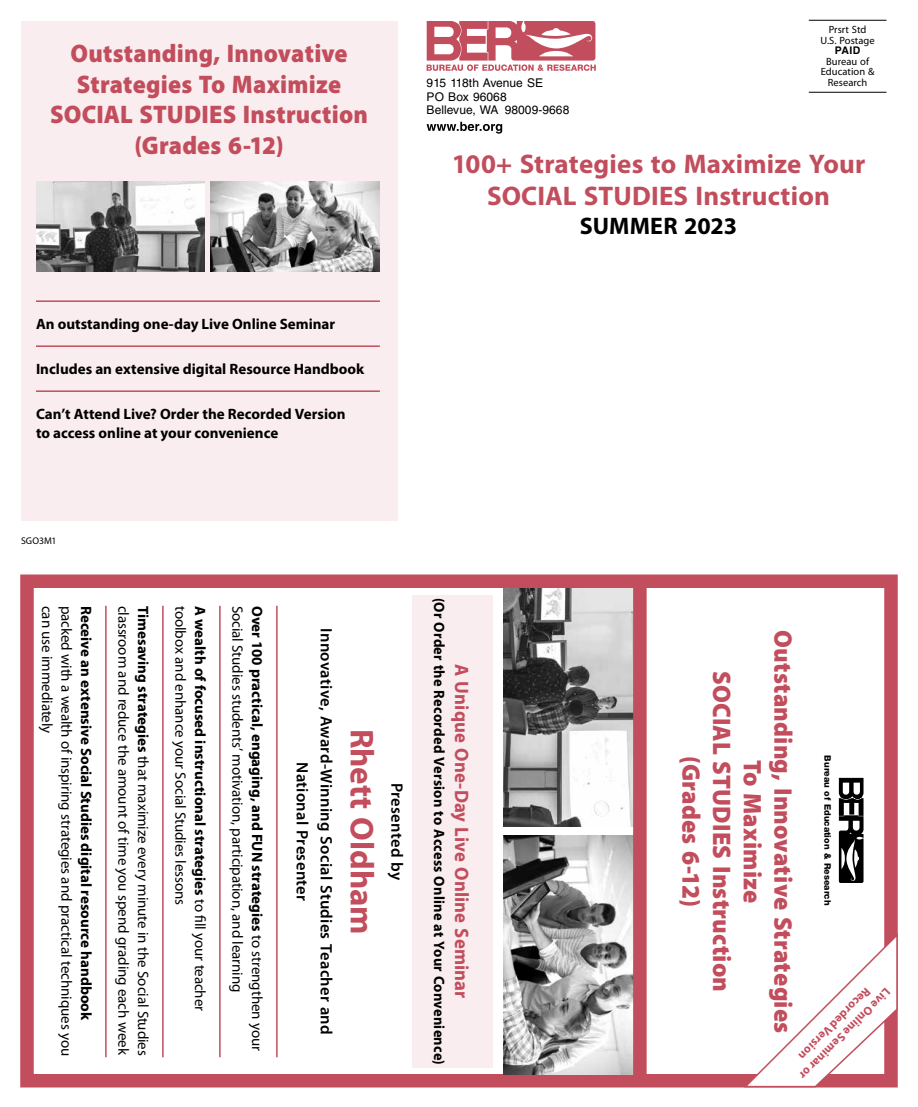
<style>
.page{position:relative;width:918px;height:1107px;background:#fff}
.page>*{position:absolute;margin:0;border:0;box-sizing:border-box;transform-origin:0 0}
.t1{font:700 33px "Myriad Pro";letter-spacing:-.005em;color:#c24d5c}
.t2{font:700 27px/32.4px "Myriad Pro";letter-spacing:.005em;color:#c24d5c;text-align:center}
.t3{font:900 25.5px/30.6px "Myriad Pro";letter-spacing:.01em;color:#c24d5c;text-align:center;scale:.95 1}
.t4{font:900 25.5px/30.6px "Myriad Pro";letter-spacing:.01em;color:#c24d5c;text-align:center;scale:.96 1}
.t5{font:700 24px "Myriad Pro";color:#000}
.t6{font:700 19.5px "Myriad Pro";letter-spacing:.01em;color:#c24d5c;scale:.96 1}
.t7{font:600 16.5px/24px "Myriad Pro";letter-spacing:.015em;color:#000;text-align:center}
.t8{font:700 15px/19.5px "Myriad Pro";color:#000}
.t9{font:15px "Myriad Pro";letter-spacing:-.005em;color:#000}
.t10{font:700 15px "Myriad Pro";color:#000;scale:.96 1}
.t11{font:12px/13.5px "Helvetica LT Std";letter-spacing:.005em;color:#000}
.t12{font:700 12px "Myriad Pro";color:#c24d5c}
.t13{font:10.5px/10.5px "Myriad Pro";letter-spacing:.005em;color:#000;text-align:center}
.t14{font:700 10.5px "Helvetica LT Std";color:#000}
.t15{font:9.75px "Myriad Pro";letter-spacing:.005em;color:#000}
.t16{font:800 9px "Helvetica Neue LT Std";color:#000}
.s1{font-weight:700}
.s2{font-weight:400}
</style>
<div class="page">
<div style="left:21px;top:21px;width:376px;height:499px;background:#f9edef"></div>
<hr style="left:276px;top:606px;width:2px;height:451px;background:#c24d5c">
<hr style="left:219px;top:606px;width:2px;height:451px;background:#c24d5c">
<hr style="left:162px;top:606px;width:2px;height:451px;background:#c24d5c">
<hr style="left:105px;top:606px;width:2px;height:451px;background:#c24d5c">
<hr style="left:809px;top:20px;width:78px;height:1px;background:#000">
<hr style="left:809px;top:92px;width:78px;height:1px;background:#000">
<svg style="left:427px;top:21px;width:169px;height:50px"></svg>
<svg style="left:427px;top:122px;width:75px;height:12px"></svg>
<hr style="left:36px;top:300px;width:344px;height:2px;background:#c24d5c">
<hr style="left:36px;top:345px;width:344px;height:2px;background:#c24d5c">
<hr style="left:36px;top:390px;width:344px;height:2px;background:#c24d5c">
<div style="left:20px;top:574px;width:878px;height:514px;border:14px solid #c24d5c"></div>
<svg style="left:839px;top:778px;width:25px;height:105px"></svg>
<img style="left:503px;top:588px;width:130px;height:239px">
<img style="left:503px;top:835px;width:130px;height:239px">
<div style="left:633px;top:579px;width:14px;height:504px;background:#c24d5c"></div>
<img style="left:36px;top:181px;width:169px;height:91px">
<img style="left:211px;top:181px;width:169px;height:91px">
<div style="left:412px;top:595px;width:81px;height:472px;background:#f9edef"></div>
<svg style="left:742px;top:933px;width:156px;height:155px"></svg>
<h3 class="t3" style="left:50px;top:37px;width:336px">Outstanding, Innovative<br>Strategies To Maximize<br>SOCIAL STUDIES Instruction (Grades 6-12)</h3>
<p class="t8" style="left:36px;top:314px;width:301px">An outstanding one-day Live Online Seminar</p>
<p class="t8" style="left:36px;top:359px;width:330px">Includes an extensive digital Resource Handbook</p>
<p class="t8" style="left:36px;top:404px;width:311px">Can’t Attend Live? Order the Recorded Version to access online at your convenience</p>
<p class="t15" style="left:21px;top:535px;width:37px">SGO3M1</p>
<p class="t13" style="left:821px;top:24px;width:56px">Prsrt Std<br>U.S. Postage</p>
<p class="t14" style="left:835px;top:44px;width:27px">PAID</p>
<p class="t13" style="left:821px;top:56px;width:55px">Bureau of<br>Education &amp;</p>
<p class="t11" style="left:427px;top:76px;width:118px">915 118th Avenue SE</p>
<p class="t13" style="left:828px;top:77px;width:41px">Research</p>
<p class="t11" style="left:427px;top:90px;width:144px">PO Box 96068<br>Bellevue, WA 98009‑9668</p>
<h2 class="t2" style="left:452px;top:146px;width:415px">100+ Strategies to Maximize Your<br>SOCIAL STUDIES Instruction</h2>
<h3 class="t5" style="left:580px;top:210px;width:159px">SUMMER 2023</h3>
<p class="t9" style="left:152px;top:606px;width:452px;rotate:90deg"><span class="s1">Timesaving strategies</span> that maximize every minute in the Social Studies</p>
<p class="t9" style="left:190px;top:606px;width:301px;rotate:90deg">toolbox and enhance your Social Studies lessons</p>
<p class="t8" style="left:210px;top:606px;width:407px;rotate:90deg">A wealth of focused instructional strategies <span class="s2">to fill your teacher</span></p>
<p class="t9" style="left:247px;top:606px;width:388px;rotate:90deg">Social Studies students’ motivation, participation, and learning</p>
<p class="t8" style="left:267px;top:606px;width:447px;rotate:90deg">Over 100 practical, engaging, and FUN strategies <span class="s2">to strengthen your</span></p>
<p class="t9" style="left:56px;top:606px;width:129px;rotate:90deg">can use immediately</p>
<p class="t9" style="left:76px;top:606px;width:452px;rotate:90deg">packed with a wealth of inspiring strategies and practical techniques you</p>
<p class="t8" style="left:96px;top:606px;width:416px;rotate:90deg">Receive an extensive Social Studies digital resource handbook</p>
<p class="t9" style="left:133px;top:606px;width:450px;rotate:90deg">classroom and reduce the amount of time you spend grading each week</p>
<p class="t10" style="left:449px;top:598px;width:488px;rotate:90deg">(Or Order the Recorded Version to Access Online at Your Convenience)</p>
<p class="t7" style="left:339px;top:628px;width:408px;rotate:90deg">Innovative, Award-Winning Social Studies Teacher and<br>National Presenter</p>
<h3 class="t4" style="left:799px;top:630px;width:422px;rotate:90deg">Outstanding, Innovative Strategies<br>To Maximize<br>SOCIAL STUDIES Instruction (Grades 6-12)</h3>
<h3 class="t6" style="left:475px;top:664px;width:350px;rotate:90deg">A Unique One-Day Live Online Seminar</h3>
<h1 class="t1" style="left:384px;top:729px;width:208px;rotate:90deg">Rhett Oldham</h1>
<p class="t16" style="left:833px;top:755px;width:151px;rotate:90deg">Bureau of Education &amp; Research</p>
<p class="t7" style="left:409px;top:783px;width:99px;rotate:90deg">Presented by</p>
<p class="t12" style="left:874px;top:995px;width:98px;rotate:135deg">Recorded Version</p>
<p class="t12" style="left:894px;top:996px;width:125px;rotate:135deg">Live Online Seminar or</p>
</div>
